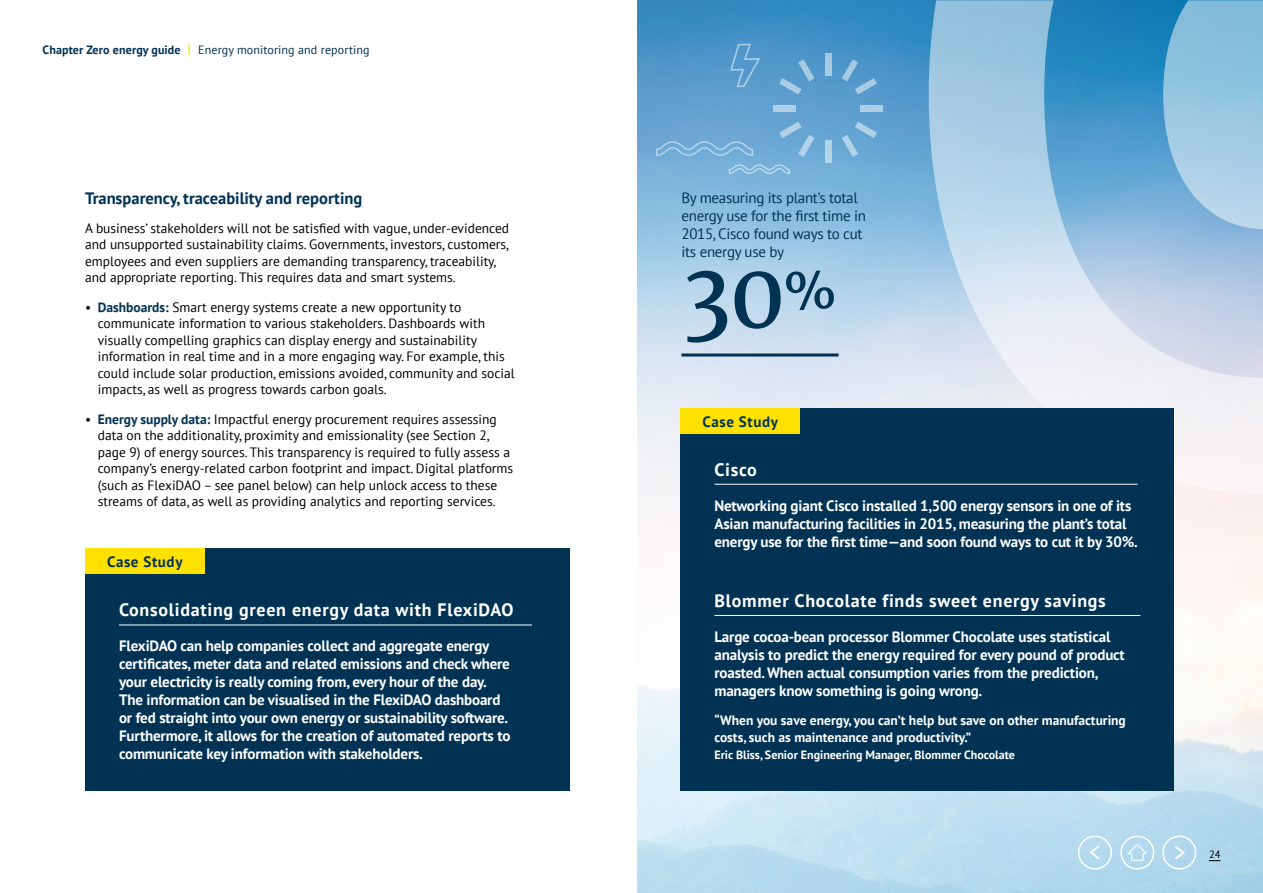
<style>
.page{position:relative;width:1263px;height:893px;background:#fff}
.page>*{position:absolute;margin:0;border:0;box-sizing:border-box;transform-origin:0 0}
.t1{font:90px "Merriweather";color:#003254}
.t2{font:700 18px "PT Sans";letter-spacing:.04em;color:#fff}
.t3{font:700 16.5px "PT Sans";color:#003254}
.t4{font:700 15px/18px "PT Sans";letter-spacing:-.01em;color:#fff}
.t5{font:15px/18px "PT Sans";letter-spacing:-.02em;color:#003254}
.t6{font:700 15px "PT Sans";letter-spacing:.04em;color:#003254}
.t7{font:13.5px/16.5px "PT Sans";color:#000}
.t8{font:700 13.5px/16.5px "PT Sans";color:#fff}
.t9{font:12px "PT Sans";letter-spacing:.01em;color:#003254}
.t10{font:700 12px "PT Sans";color:#fff}
.t11{font:10.5px "PT Sans";color:#000}
.s1{font-weight:700}
.s2{font-size:15px;color:#ffe100}
.s3{font-weight:700;color:#003254}
</style>
<div class="page">
<img style="left:638px;top:0;width:625px;height:893px">
<svg style="left:929px;top:0;width:334px;height:493px;background:#a5c9e2"></svg>
<div style="left:85px;top:549px;width:485px;height:242px;background:#003254"></div>
<hr style="left:119px;top:625px;width:413px;height:1px;background:#fff">
<hr style="left:681px;top:353px;width:157px;height:3px;background:#003254">
<svg style="left:728px;top:164px;width:63px;height:11px"></svg>
<svg style="left:655px;top:141px;width:99px;height:16px;background:#7db3da"></svg>
<div style="left:825px;top:53px;width:6px;height:23px;background:#a6cae3"></div>
<div style="left:825px;top:141px;width:6px;height:22px;background:#b4d4ea"></div>
<svg style="left:779px;top:59px;width:35px;height:35px"></svg>
<svg style="left:842px;top:122px;width:35px;height:35px"></svg>
<div style="left:773px;top:105px;width:22px;height:6px;background:#afcfe7"></div>
<div style="left:861px;top:105px;width:22px;height:6px;background:#accde6"></div>
<svg style="left:779px;top:122px;width:35px;height:35px"></svg>
<svg style="left:842px;top:59px;width:35px;height:35px"></svg>
<svg style="left:729px;top:43px;width:33px;height:45px"></svg>
<div style="left:680px;top:408px;width:494px;height:383px;background:#003254"></div>
<hr style="left:714px;top:615px;width:426px;height:1px;background:#fff">
<hr style="left:714px;top:484px;width:423px;height:1px;background:#fff">
<div style="left:85px;top:549px;width:119px;height:25px;background:#ffe100"></div>
<div style="left:680px;top:408px;width:119px;height:26px;background:#ffe100"></div>
<svg style="left:1089px;top:846px;width:10px;height:13px"></svg>
<div style="left:1078px;top:836px;width:34px;height:34px;border:1px solid #fff;border-radius:50%"></div>
<svg style="left:1128px;top:843px;width:18px;height:27px"></svg>
<div style="left:1120px;top:836px;width:34px;height:34px;border:2px solid #fff;border-radius:50%"></div>
<svg style="left:1175px;top:846px;width:10px;height:13px"></svg>
<div style="left:1162px;top:836px;width:34px;height:34px;border:1px solid #fff;border-radius:50%"></div>
<p class="t9" style="left:43px;top:44px;width:329px"><span class="s1">Chapter Zero energy guide</span> <span class="s2">I</span> Energy monitoring and reporting</p>
<p class="t3" style="left:85px;top:191px;width:279px">Transparency, traceability and reporting</p>
<p class="t7" style="left:85px;top:220px;width:426px">A business’ stakeholders will not be satisfied with vague, under-evidenced and unsupported sustainability claims. Governments, investors, customers, employees and even suppliers are demanding transparency, traceability, and appropriate reporting. This requires data and smart systems.</p>
<p class="t7" style="left:98px;top:300px;width:418px;text-indent:-13px">• <span class="s3">Dashboards:</span> Smart energy systems create a new opportunity to communicate information to various stakeholders. Dashboards with visually compelling graphics can display energy and sustainability information in real time and in a more engaging way. For example, this could include solar production, emissions avoided, community and social impacts, as well as progress towards carbon goals.</p>
<p class="t7" style="left:98px;top:411px;width:417px;text-indent:-13px">• <span class="s3">Energy supply data:</span> Impactful energy procurement requires assessing data on the additionality, proximity and emissionality (see Section 2, page 9) of energy sources. This transparency is required to fully assess a company’s energy-related carbon footprint and impact. Digital platforms (such as FlexiDAO – see panel below) can help unlock access to these streams of data, as well as providing analytics and reporting services.</p>
<p class="t6" style="left:107px;top:555px;width:77px">Case Study</p>
<h2 class="t2" style="left:119px;top:602px;width:396px">Consolidating green energy data with FlexiDAO</h2>
<p class="t4" style="left:119px;top:638px;width:393px">FlexiDAO can help companies collect and aggregate energy certificates, meter data and related emissions and check where your electricity is really coming from, every hour of the day.<br>The information can be visualised in the FlexiDAO dashboard or fed straight into your own energy or sustainability software.<br>Furthermore, it allows for the creation of automated reports to communicate key information with stakeholders.</p>
<p class="t5" style="left:681px;top:189px;width:186px">By measuring its plant’s total energy use for the first time in<br>2015, Cisco found ways to cut its energy use by</p>
<h1 class="t1" style="left:681px;top:251px;width:157px">30<sup>%</sup></h1>
<p class="t6" style="left:702px;top:415px;width:77px">Case Study</p>
<h2 class="t2" style="left:714px;top:461px;width:44px">Cisco</h2>
<p class="t4" style="left:714px;top:497px;width:425px">Networking giant Cisco installed 1,500 energy sensors in one of its<br>Asian manufacturing facilities in 2015, measuring the plant’s total energy use for the first time—and soon found ways to cut it by 30%.</p>
<h2 class="t2" style="left:714px;top:592px;width:393px">Blommer Chocolate finds sweet energy savings</h2>
<p class="t4" style="left:714px;top:628px;width:412px">Large cocoa-bean processor Blommer Chocolate uses statistical analysis to predict the energy required for every pound of product roasted. When actual consumption varies from the prediction, managers know something is going wrong.</p>
<p class="t8" style="left:714px;top:712px;width:413px">“When you save energy, you can’t help but save on other manufacturing costs, such as maintenance and productivity.”</p>
<p class="t10" style="left:714px;top:750px;width:302px">Eric Bliss, Senior Engineering Manager, Blommer Chocolate</p>
<p class="t11" style="left:1209px;top:850px;width:13px">24</p>
</div>
